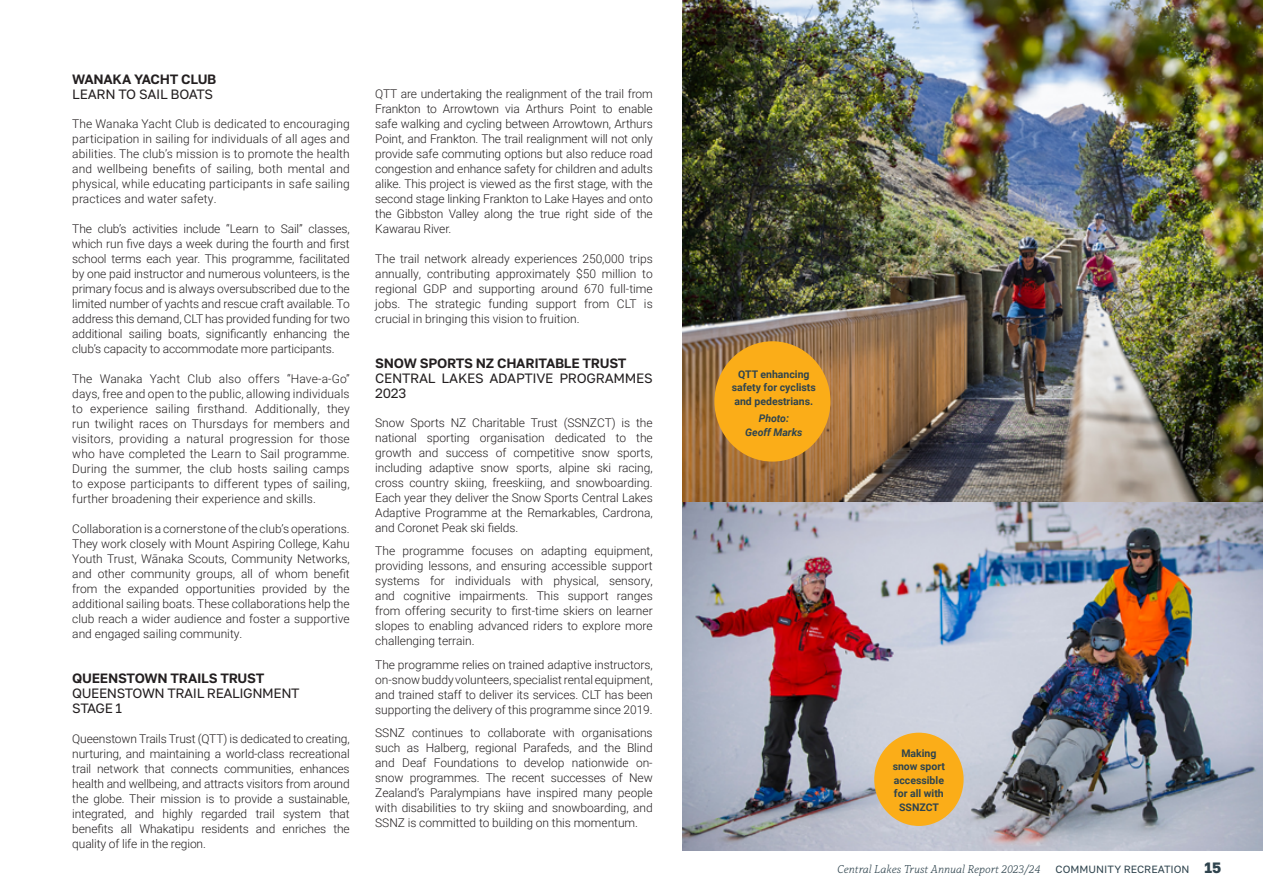
<style>
.page{position:relative;width:1263px;height:893px;background:#fff}
.page>*{position:absolute;margin:0;border:0;box-sizing:border-box;transform-origin:0 0}
.t1{font:13.5px/15px "Golos Text";letter-spacing:-.025em;color:#231f20}
.t2{font:600 13.5px "Golos Text";letter-spacing:-.02em;color:#231f20}
.t3{font:300 12px/15px "Roboto";letter-spacing:-.005em;color:#231f20;text-align:justify}
.t4{font:italic 300 12px "Capitolina";color:#2f444e}
.t5{font:700 10.5px/13.5px "Roboto";color:#2f444e;text-align:center}
.t6{font:italic 700 10.5px/13.5px "Roboto";color:#2f444e;text-align:center}
.s1{font-family:"Golos Text";font-weight:400;font-style:normal;font-size:10.5px}
.s2{font-family:"Golos Text";font-weight:700;font-style:normal;font-size:15px}
</style>
<div class="page">
<img style="left:682px;top:502px;width:581px;height:348px">
<img style="left:682px;top:0;width:581px;height:502px">
<div style="left:714px;top:341px;width:116px;height:121px;background:#fbad18;border-radius:50%"></div>
<div style="left:874px;top:733px;width:89px;height:93px;background:#fbad18;border-radius:50%"></div>
<p class="t2" style="left:72px;top:71px;width:146px">WANAKA YACHT CLUB</p>
<p class="t1" style="left:72px;top:87px;width:142px">LEARN TO SAIL BOATS</p>
<p class="t3" style="left:72px;top:115px;width:279px">The Wanaka Yacht Club is dedicated to encouraging participation in sailing for individuals of all ages and abilities. The club’s mission is to promote the health and wellbeing benefits of sailing, both mental and physical, while educating participants in safe sailing practices and water safety.</p>
<p class="t3" style="left:72px;top:220px;width:279px">The club’s activities include “Learn to Sail” classes, which run five days a week during the fourth and first school terms each year. This programme, facilitated by one paid instructor and numerous volunteers, is the primary focus and is always oversubscribed due to the limited number of yachts and rescue craft available. To address this demand, CLT has provided funding for two additional sailing boats, significantly enhancing the club’s capacity to accommodate more participants.</p>
<p class="t3" style="left:72px;top:370px;width:279px">The Wanaka Yacht Club also offers “Have-a-Go” days, free and open to the public, allowing individuals to experience sailing firsthand. Additionally, they run twilight races on Thursdays for members and visitors, providing a natural progression for those who have completed the Learn to Sail programme.<br>During the summer, the club hosts sailing camps to expose participants to different types of sailing, further broadening their experience and skills.</p>
<p class="t3" style="left:72px;top:520px;width:279px">Collaboration is a cornerstone of the club’s operations.<br>They work closely with Mount Aspiring College, Kahu Youth Trust, Wānaka Scouts, Community Networks, and other community groups, all of whom benefit from the expanded opportunities provided by the additional sailing boats. These collaborations help the club reach a wider audience and foster a supportive and engaged sailing community.</p>
<p class="t2" style="left:72px;top:670px;width:194px">QUEENSTOWN TRAILS TRUST</p>
<p class="t1" style="left:72px;top:685px;width:229px">QUEENSTOWN TRAIL REALIGNMENT<br>STAGE 1</p>
<p class="t3" style="left:72px;top:730px;width:279px">Queenstown Trails Trust (QTT) is dedicated to creating, nurturing, and maintaining a world-class recreational trail network that connects communities, enhances health and wellbeing, and attracts visitors from around the globe. Their mission is to provide a sustainable, integrated, and highly regarded trail system that benefits all Whakatipu residents and enriches the quality of life in the region.</p>
<p class="t3" style="left:375px;top:86px;width:279px">QTT are undertaking the realignment of the trail from Frankton to Arrowtown via Arthurs Point to enable safe walking and cycling between Arrowtown, Arthurs Point, and Frankton. The trail realignment will not only provide safe commuting options but also reduce road congestion and enhance safety for children and adults alike. This project is viewed as the first stage, with the second stage linking Frankton to Lake Hayes and onto the Gibbston Valley along the true right side of the Kawarau River.</p>
<p class="t3" style="left:375px;top:251px;width:279px">The trail network already experiences 250,000 trips annually, contributing approximately $50 million to regional GDP and supporting around 670 full-time jobs. The strategic funding support from CLT is crucial in bringing this vision to fruition.</p>
<p class="t2" style="left:375px;top:355px;width:253px">SNOW SPORTS NZ CHARITABLE TRUST</p>
<p class="t1" style="left:375px;top:371px;width:279px">CENTRAL LAKES ADAPTIVE PROGRAMMES<br>2023</p>
<p class="t3" style="left:375px;top:415px;width:279px">Snow Sports NZ Charitable Trust (SSNZCT) is the national sporting organisation dedicated to the growth and success of competitive snow sports, including adaptive snow sports, alpine ski racing, cross country skiing, freeskiing, and snowboarding.<br>Each year they deliver the Snow Sports Central Lakes Adaptive Programme at the Remarkables, Cardrona, and Coronet Peak ski fields.</p>
<p class="t3" style="left:375px;top:543px;width:279px">The programme focuses on adapting equipment, providing lessons, and ensuring accessible support systems for individuals with physical, sensory, and cognitive impairments. This support ranges from offering security to first-time skiers on learner slopes to enabling advanced riders to explore more challenging terrain.</p>
<p class="t3" style="left:375px;top:657px;width:279px">The programme relies on trained adaptive instructors, on-snow buddy volunteers, specialist rental equipment, and trained staff to deliver its services. CLT has been supporting the delivery of this programme since 2019.</p>
<p class="t3" style="left:375px;top:725px;width:279px">SSNZ continues to collaborate with organisations such as Halberg, regional Parafeds, and the Blind and Deaf Foundations to develop nationwide on&shy;snow programmes. The recent successes of New Zealand’s Paralympians have inspired many people with disabilities to try skiing and snowboarding, and SSNZ is committed to building on this momentum.</p>
<p class="t5" style="left:732px;top:367px;width:86px">QTT enhancing safety for cyclists and pedestrians.</p>
<p class="t6" style="left:745px;top:411px;width:59px">Photo:<br>Geoff Marks</p>
<p class="t5" style="left:893px;top:746px;width:54px">Making snow sport accessible for all with<br>SSNZCT</p>
<p class="t4" style="left:837px;top:862px;width:386px">Central Lakes Trust Annual Report 2023/24 <span class="s1">COMMUNITY RECREATION</span> <span class="s2">15</span></p>
</div>
